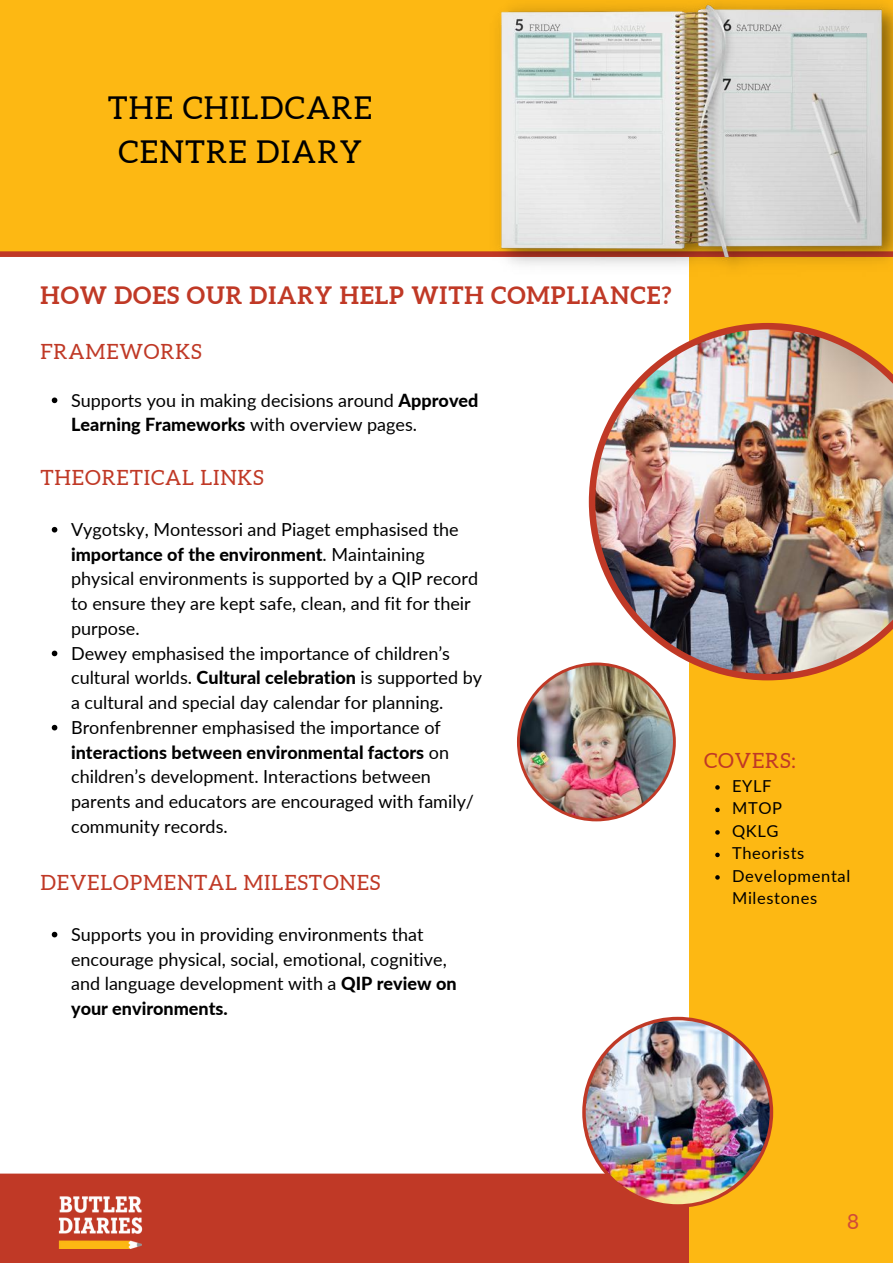
<style>
.page{position:relative;width:893px;height:1264px;background:#fff}
.page>*{position:absolute;margin:0;border:0;box-sizing:border-box;transform-origin:0 0}
.t1{font:31.5px/43.8px "Aleo";letter-spacing:.04em;color:#000;text-align:center}
.t2{font:700 24px "Aleo";letter-spacing:.04em;color:#c03926}
.t3{font:21px "Aleo";letter-spacing:.04em;color:#c03926}
.t4{font:21px "Aleo";color:#d14b38}
.t5{font:18px/24.8px "Lato";color:#000}
.t6{font:16.5px/22.5px "Lato";letter-spacing:.04em;color:#000}
.s1{font-weight:800}
</style>
<div class="page">
<div style="left:0;top:0;width:892px;height:251px;background:#fdb813"></div>
<div style="left:688px;top:254px;width:204px;height:1008px;background:#fdb813"></div>
<div style="left:0;top:1173px;width:892px;height:6px;background:#c03926"></div>
<div style="left:0;top:1179px;width:892px;height:83px;background:#c03926"></div>
<div style="left:688px;top:1150px;width:204px;height:112px;background:#fdb813"></div>
<svg style="left:52px;top:527px;width:5px;height:5px"></svg>
<svg style="left:52px;top:650px;width:5px;height:6px"></svg>
<svg style="left:52px;top:724px;width:5px;height:6px"></svg>
<svg style="left:52px;top:931px;width:5px;height:6px"></svg>
<div style="left:0;top:251px;width:892px;height:6px;background:#c03926"></div>
<img style="left:58px;top:1196px;width:84px;height:52px">
<img style="left:517px;top:663px;width:158px;height:158px">
<svg style="left:715px;top:785px;width:4px;height:4px"></svg>
<svg style="left:715px;top:807px;width:4px;height:5px"></svg>
<svg style="left:715px;top:830px;width:4px;height:4px"></svg>
<svg style="left:715px;top:852px;width:4px;height:5px"></svg>
<svg style="left:715px;top:875px;width:4px;height:4px"></svg>
<img style="left:588px;top:323px;width:304px;height:357px">
<img style="left:582px;top:1016px;width:191px;height:191px">
<svg style="left:52px;top:397px;width:5px;height:6px"></svg>
<img style="left:411px;top:1px;width:481px;height:306px">
<div style="left:646px;top:22px;width:23px;height:11px;background:#efecec"></div>
<div style="left:849px;top:24px;width:24px;height:9px;background:#ddd"></div>
<h1 class="t1" style="left:108px;top:85px;width:266px">THE CHILDCARE<br>CENTRE DIARY</h1>
<h2 class="t2" style="left:40px;top:281px;width:632px">HOW DOES OUR DIARY HELP WITH COMPLIANCE?</h2>
<p class="t3" style="left:40px;top:339px;width:163px">FRAMEWORKS</p>
<p class="t5" style="left:71px;top:387px;width:409px">Supports you in making decisions around <span class="s1">Approved<br>Learning Frameworks</span> with overview pages.</p>
<p class="t3" style="left:40px;top:465px;width:225px">THEORETICAL LINKS</p>
<p class="t5" style="left:71px;top:516px;width:412px">Vygotsky, Montessori and Piaget emphasised the <span class="s1">importance of the environment</span>. Maintaining physical environments is supported by a QIP record to ensure they are kept safe, clean, and fit for their purpose.<br>Dewey emphasised the importance of children’s cultural worlds. <span class="s1">Cultural celebration</span> is supported by a cultural and special day calendar for planning.<br>Bronfenbrenner emphasised the importance of <span class="s1">interactions between environmental factors</span> on children’s development. Interactions between parents and educators are encouraged with family/ community records.</p>
<p class="t3" style="left:40px;top:870px;width:341px">DEVELOPMENTAL MILESTONES</p>
<p class="t5" style="left:71px;top:921px;width:387px">Supports you in providing environments that encourage physical, social, emotional, cognitive, and language development with a <span class="s1">QIP review on your environments.</span></p>
<p class="t3" style="left:704px;top:749px;width:93px">COVERS:</p>
<p class="t6" style="left:732px;top:774px;width:120px">EYLF<br>MTOP<br>QKLG<br>Theorists<br>Developmental<br>Milestones</p>
<p class="t4" style="left:847px;top:1209px;width:13px">8</p>
</div>
